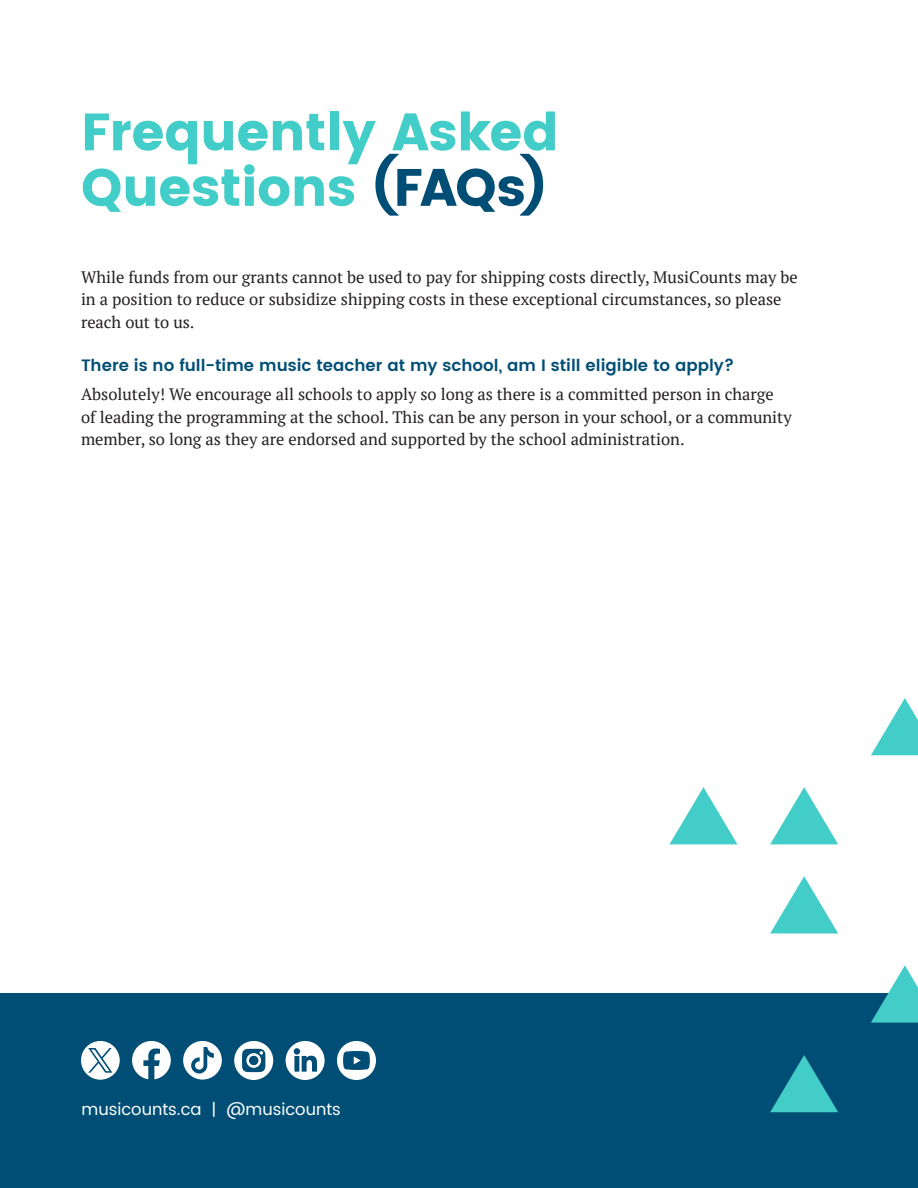
<style>
.page{position:relative;width:918px;height:1188px;background:#fff}
.page>*{position:absolute;margin:0;border:0;box-sizing:border-box;transform-origin:0 0}
.t1{font:52.5px/55.5px "Poppins";letter-spacing:-.01em;color:#43cdc8}
.body{font:16.5px/22.5px "PT Serif";color:#231f20}
.body-2{font:600 16.5px "Poppins";color:#004e75}
.t2{font:16.5px "Poppins";color:#fff}
.s1{color:#004e75}
</style>
<div class="page">
<div style="left:0;top:994px;width:918px;height:194px;background:#004e75"></div>
<svg style="left:669px;top:787px;width:68px;height:57px"></svg>
<svg style="left:770px;top:1055px;width:68px;height:57px"></svg>
<svg style="left:770px;top:876px;width:68px;height:58px"></svg>
<svg style="left:770px;top:787px;width:68px;height:57px"></svg>
<svg style="left:871px;top:698px;width:47px;height:57px"></svg>
<svg style="left:871px;top:965px;width:47px;height:58px"></svg>
<svg style="left:81px;top:1041px;width:39px;height:39px"></svg>
<svg style="left:234px;top:1041px;width:39px;height:39px"></svg>
<svg style="left:183px;top:1041px;width:39px;height:39px"></svg>
<svg style="left:132px;top:1041px;width:39px;height:38px"></svg>
<svg style="left:286px;top:1041px;width:39px;height:39px"></svg>
<svg style="left:337px;top:1041px;width:39px;height:39px"></svg>
<p class="t1" style="left:81px;top:104px;width:479px">Frequently Asked<br>Questions <span class="s1">(FAQs)</span></p>
<p class="body" style="left:81px;top:265px;width:718px">While funds from our grants cannot be used to pay for shipping costs directly, MusiCounts may be in a position to reduce or subsidize shipping costs in these exceptional circumstances, so please reach out to us.</p>
<p class="body-2" style="left:81px;top:353px;width:655px">There is no full-time music teacher at my school, am I still eligible to apply?</p>
<p class="body" style="left:81px;top:383px;width:712px">Absolutely! We encourage all schools to apply so long as there is a committed person in charge of leading the programming at the school. This can be any person in your school, or a community member, so long as they are endorsed and supported by the school administration.</p>
<p class="t2" style="left:82px;top:1097px;width:261px">musicounts.ca | @musicounts</p>
</div>
